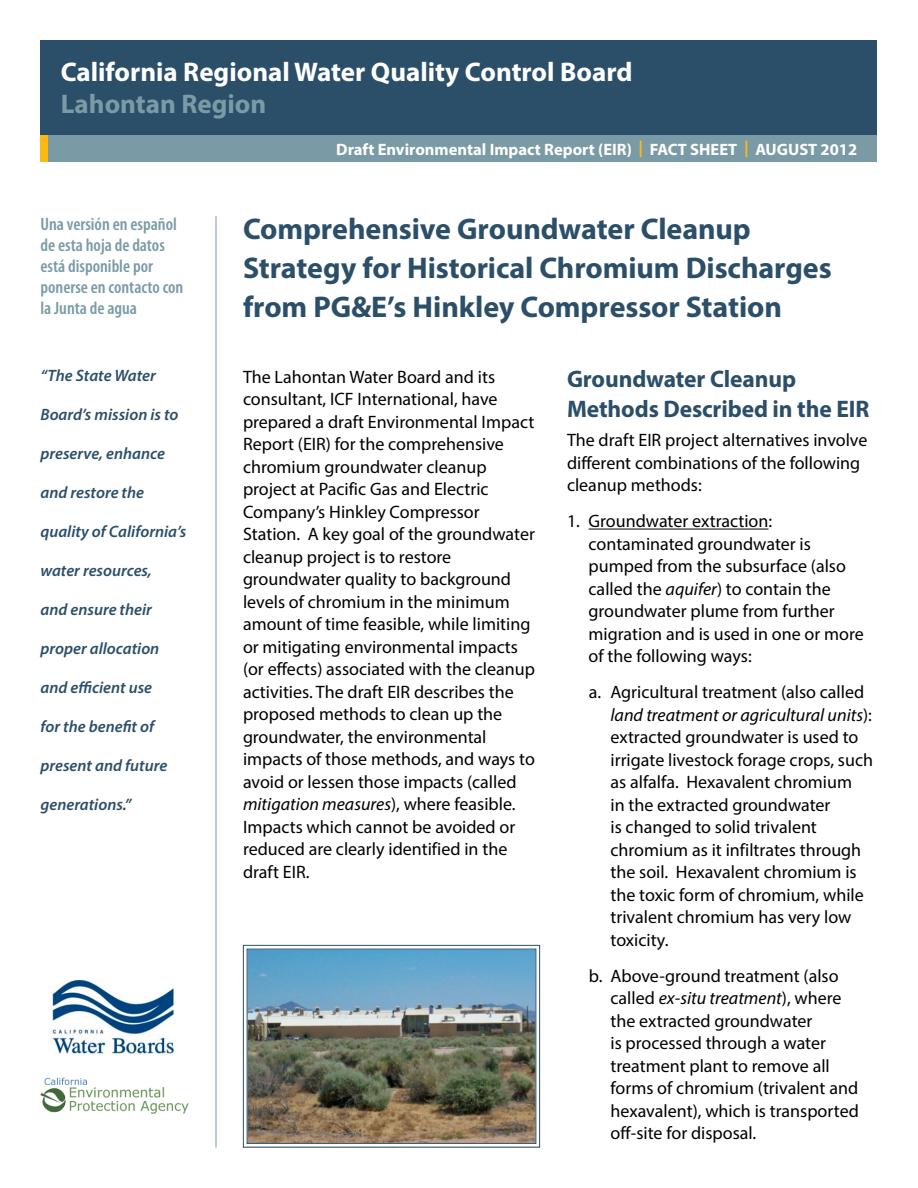
<style>
.page{position:relative;width:918px;height:1188px;background:#fff}
.page>*{position:absolute;margin:0;border:0;box-sizing:border-box;transform-origin:0 0}
.t1{font:700 30px/39px "Myriad Pro";letter-spacing:-.005em;color:#2b4f69}
.t2{font:700 27px "Myriad Pro";color:#fff}
.t3{font:700 27px "Myriad Pro";color:#7a9ba6}
.t4{font:700 24px/30px "Myriad Pro";letter-spacing:-.005em;color:#2b4f69}
.t5{font:18px/22.5px "Myriad Pro";color:#000}
.t6{font:600 condensed 18px/21px "Myriad Pro";color:#7a9ba6}
.t7{font:italic 600 16.5px "Myriad Pro";color:#2b4f69}
.t8{font:700 16.5px "Myriad Pro";color:#fff}
.s1{color:#fdb913}
.s2{font-style:italic}
</style>
<div class="page">
<img style="left:40px;top:1076px;width:176px;height:38px">
<div style="left:40px;top:40px;width:838px;height:95px;background:#2b4f69"></div>
<div style="left:40px;top:135px;width:838px;height:27px;background:#7a9ba6"></div>
<hr style="left:216px;top:216px;width:1px;height:932px;background:#7a9ba6">
<div style="left:40px;top:135px;width:8px;height:27px;background:#fdb913"></div>
<img style="left:243px;top:945px;width:297px;height:203px">
<div style="left:247px;top:949px;width:289px;height:195px;border:1px solid #2b4f69"></div>
<img style="left:52px;top:980px;width:122px;height:75px">
<hr style="left:589px;top:529px;width:180px;height:1px;background:#000">
<h2 class="t2" style="left:61px;top:54px;width:573px">California Regional Water Quality Control Board</h2>
<h2 class="t3" style="left:61px;top:87px;width:207px">Lahontan Region</h2>
<p class="t8" style="left:336px;top:138px;width:523px">Draft Environmental Impact Report (EIR) <span class="s1">|</span> FACT SHEET <span class="s1">|</span> AUGUST 2012</p>
<p class="t6" style="left:40px;top:213px;width:144px">Una versión en español de esta hoja de datos está disponible por ponerse en contacto con la Junta de agua</p>
<p class="t7" style="left:40px;top:365px;width:117px">“The State Water</p>
<p class="t7" style="left:40px;top:404px;width:139px">Board’s mission is to</p>
<p class="t7" style="left:40px;top:443px;width:126px">preserve, enhance</p>
<p class="t7" style="left:40px;top:482px;width:105px">and restore the</p>
<p class="t7" style="left:40px;top:521px;width:147px">quality of California’s</p>
<p class="t7" style="left:40px;top:560px;width:113px">water resources,</p>
<p class="t7" style="left:40px;top:599px;width:113px">and ensure their</p>
<p class="t7" style="left:40px;top:638px;width:120px">proper allocation</p>
<p class="t7" style="left:40px;top:677px;width:113px">and efficient use</p>
<p class="t7" style="left:40px;top:716px;width:115px">for the benefit of</p>
<p class="t7" style="left:40px;top:755px;width:128px">present and future</p>
<p class="t7" style="left:40px;top:794px;width:92px">generations.”</p>
<h1 class="t1" style="left:243px;top:208px;width:590px">Comprehensive Groundwater Cleanup<br>Strategy for Historical Chromium Discharges from PG&amp;E’s Hinkley Compressor Station</h1>
<p class="t5" style="left:243px;top:365px;width:294px">The Lahontan Water Board and its consultant, ICF International, have prepared a draft Environmental Impact Report (EIR) for the comprehensive chromium groundwater cleanup project at Pacific Gas and Electric Company’s Hinkley Compressor Station. A key goal of the groundwater cleanup project is to restore groundwater quality to background levels of chromium in the minimum amount of time feasible, while limiting or mitigating environmental impacts (or effects) associated with the cleanup activities. The draft EIR describes the proposed methods to clean up the groundwater, the environmental impacts of those methods, and ways to avoid or lessen those impacts (called <span class="s2">mitigation measures</span>), where feasible.<br>Impacts which cannot be avoided or reduced are clearly identified in the draft EIR.</p>
<h3 class="t4" style="left:567px;top:363px;width:304px">Groundwater Cleanup<br>Methods Described in the EIR</h3>
<p class="t5" style="left:567px;top:429px;width:302px">The draft EIR project alternatives involve different combinations of the following cleanup methods:</p>
<p class="t5" style="left:589px;top:510px;width:277px;text-indent:-22px">1. Groundwater extraction: contaminated groundwater is pumped from the subsurface (also called the <span class="s2">aquifer</span>) to contain the groundwater plume from further migration and is used in one or more of the following ways:</p>
<p class="t5" style="left:611px;top:681px;width:264px;text-indent:-22px">a. Agricultural treatment (also called <span class="s2">land treatment or agricultural units</span>): extracted groundwater is used to irrigate livestock forage crops, such as alfalfa. Hexavalent chromium<br>in the extracted groundwater<br>is changed to solid trivalent chromium as it infiltrates through the soil. Hexavalent chromium is the toxic form of chromium, while trivalent chromium has very low toxicity.</p>
<p class="t5" style="left:611px;top:964px;width:250px;text-indent:-22px">b. Above-ground treatment (also called <span class="s2">ex-situ treatment</span>), where the extracted groundwater<br>is processed through a water treatment plant to remove all forms of chromium (trivalent and hexavalent), which is transported off-site for disposal.</p>
</div>
